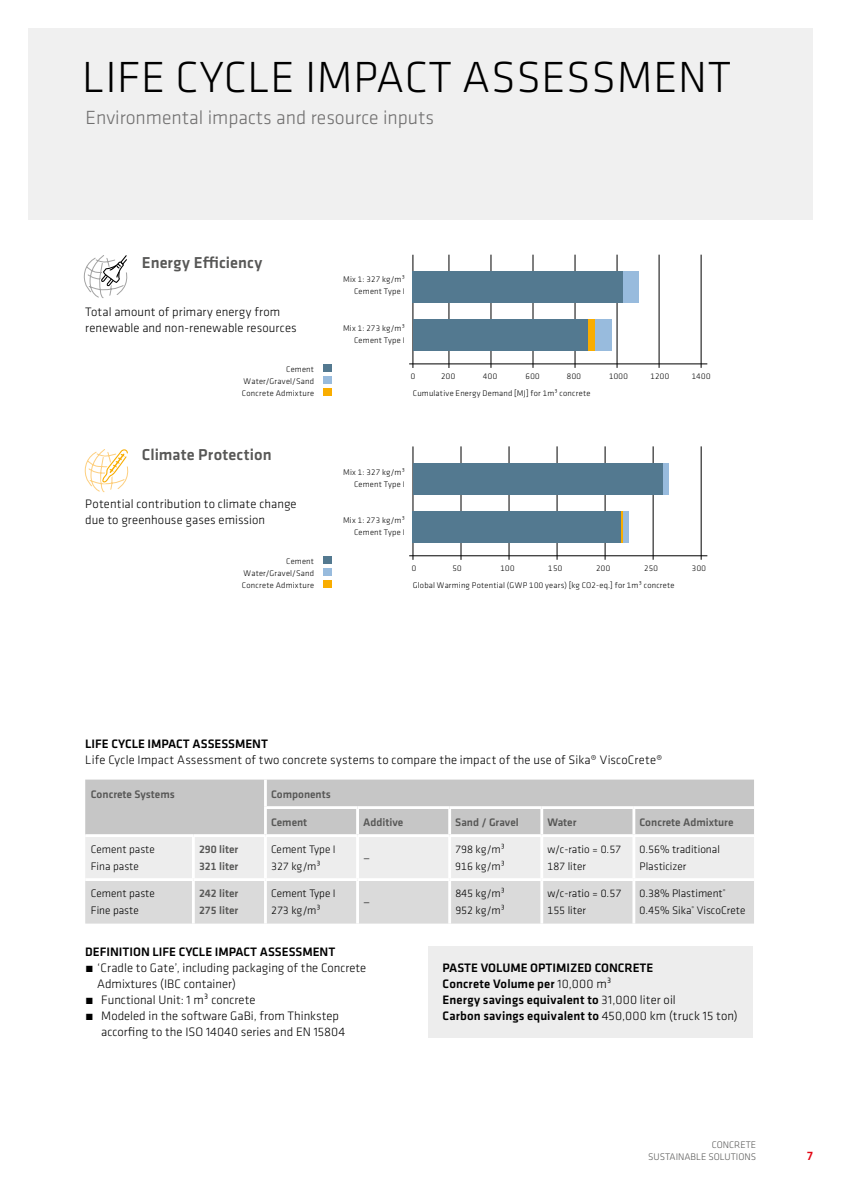
<style>
.page{position:relative;width:841px;height:1188px;background:#fff}
.page>*{position:absolute;margin:0;border:0;box-sizing:border-box;transform-origin:0 0}
.t1{font:300 45.15px "Klavika";letter-spacing:.015em;color:#000}
.t2{font:300 19.8px "Klavika";color:#706f6f}
.t3{font:500 16.35px "Klavika";letter-spacing:.01em;color:#575756}
.t4{font:300 12.75px/16px "Klavika";letter-spacing:.005em;color:#000}
.t5{font:500 12.75px/16px "Klavika";color:#000}
.t6{font:500 12.75px "Klavika";color:#e30613}
.t7{font:300 11.25px/17px "Klavika";color:#000}
.t8{font:500 11.25px/17px "Klavika";color:#575756}
.t9{font:300 9.9px/11.9px "Klavika";color:#575756;text-align:right}
.t10{font:300 8.4px/12px "Klavika";letter-spacing:.025em;color:#000;text-align:right}
.s1{font-weight:300}
</style>
<div class="page">
<svg style="left:83px;top:255px;width:45px;height:43px"></svg>
<svg style="left:84px;top:449px;width:45px;height:44px"></svg>
<hr style="left:460px;top:446px;width:1px;height:114px;background:#000">
<hr style="left:652px;top:446px;width:1px;height:114px;background:#000">
<hr style="left:556px;top:446px;width:1px;height:114px;background:#000">
<hr style="left:508px;top:446px;width:1px;height:114px;background:#000">
<hr style="left:412px;top:446px;width:1px;height:114px;background:#000">
<hr style="left:604px;top:446px;width:1px;height:114px;background:#000">
<hr style="left:700px;top:446px;width:1px;height:114px;background:#000">
<hr style="left:409px;top:556px;width:298px;height:1px;background:#000">
<hr style="left:448px;top:255px;width:1px;height:113px;background:#000">
<hr style="left:658px;top:255px;width:1px;height:113px;background:#000">
<hr style="left:616px;top:255px;width:1px;height:113px;background:#000">
<hr style="left:532px;top:255px;width:1px;height:113px;background:#000">
<hr style="left:412px;top:255px;width:1px;height:113px;background:#000">
<hr style="left:574px;top:255px;width:1px;height:113px;background:#000">
<hr style="left:490px;top:255px;width:1px;height:113px;background:#000">
<hr style="left:700px;top:255px;width:1px;height:113px;background:#000">
<hr style="left:409px;top:364px;width:297px;height:1px;background:#000">
<div style="left:428px;top:946px;width:324px;height:92px;background:#ededed"></div>
<div style="left:28px;top:28px;width:784px;height:192px;background:#ededed"></div>
<div style="left:412px;top:319px;width:176px;height:32px;background:#537990"></div>
<div style="left:594px;top:319px;width:17px;height:32px;background:#98bbdd"></div>
<div style="left:412px;top:271px;width:210px;height:32px;background:#537990"></div>
<div style="left:622px;top:271px;width:15px;height:32px;background:#98bbdd"></div>
<div style="left:588px;top:319px;width:6px;height:32px;background:#f9ad00"></div>
<div style="left:412px;top:511px;width:209px;height:32px;background:#537990"></div>
<div style="left:622px;top:511px;width:6px;height:32px;background:#98bbdd"></div>
<div style="left:412px;top:463px;width:250px;height:32px;background:#537990"></div>
<div style="left:662px;top:463px;width:6px;height:32px;background:#98bbdd"></div>
<hr style="left:621px;top:511px;width:1px;height:32px;background:#f9ad00">
<svg style="left:85px;top:780px;width:668px;height:144px;background:#d8d8d8"></svg>
<hr style="left:264px;top:780px;width:3px;height:26px;background:#fff">
<hr style="left:264px;top:809px;width:3px;height:25px;background:#fff">
<hr style="left:356px;top:809px;width:3px;height:25px;background:#fff">
<hr style="left:448px;top:809px;width:3px;height:25px;background:#fff">
<hr style="left:540px;top:809px;width:3px;height:25px;background:#fff">
<hr style="left:632px;top:809px;width:3px;height:25px;background:#fff">
<hr style="left:85px;top:834px;width:108px;height:3px;background:#fff">
<hr style="left:193px;top:834px;width:72px;height:3px;background:#fff">
<hr style="left:192px;top:837px;width:3px;height:41px;background:#fff">
<hr style="left:265px;top:834px;width:92px;height:3px;background:#fff">
<hr style="left:264px;top:837px;width:3px;height:41px;background:#fff">
<hr style="left:357px;top:834px;width:92px;height:3px;background:#fff">
<hr style="left:356px;top:837px;width:3px;height:41px;background:#fff">
<hr style="left:449px;top:834px;width:92px;height:3px;background:#fff">
<hr style="left:448px;top:837px;width:3px;height:41px;background:#fff">
<hr style="left:541px;top:834px;width:92px;height:3px;background:#fff">
<hr style="left:540px;top:837px;width:3px;height:41px;background:#fff">
<hr style="left:633px;top:834px;width:120px;height:3px;background:#fff">
<hr style="left:632px;top:837px;width:3px;height:41px;background:#fff">
<hr style="left:85px;top:878px;width:108px;height:3px;background:#fff">
<hr style="left:193px;top:878px;width:72px;height:3px;background:#fff">
<hr style="left:192px;top:881px;width:3px;height:43px;background:#fff">
<hr style="left:265px;top:878px;width:92px;height:3px;background:#fff">
<hr style="left:264px;top:881px;width:3px;height:43px;background:#fff">
<hr style="left:357px;top:878px;width:92px;height:3px;background:#fff">
<hr style="left:356px;top:881px;width:3px;height:43px;background:#fff">
<hr style="left:449px;top:878px;width:92px;height:3px;background:#fff">
<hr style="left:448px;top:881px;width:3px;height:43px;background:#fff">
<hr style="left:541px;top:878px;width:92px;height:3px;background:#fff">
<hr style="left:540px;top:881px;width:3px;height:43px;background:#fff">
<hr style="left:633px;top:878px;width:120px;height:3px;background:#fff">
<hr style="left:632px;top:881px;width:3px;height:43px;background:#fff">
<hr style="left:264px;top:806px;width:93px;height:3px;background:#fff">
<hr style="left:357px;top:806px;width:92px;height:3px;background:#fff">
<hr style="left:449px;top:806px;width:92px;height:3px;background:#fff">
<hr style="left:541px;top:806px;width:92px;height:3px;background:#fff">
<hr style="left:633px;top:806px;width:120px;height:3px;background:#fff">
<div style="left:323px;top:364px;width:8px;height:8px;background:#537990"></div>
<div style="left:323px;top:376px;width:8px;height:8px;background:#98bbdd"></div>
<div style="left:323px;top:388px;width:8px;height:8px;background:#f9ad00"></div>
<div style="left:323px;top:556px;width:8px;height:8px;background:#537990"></div>
<div style="left:323px;top:568px;width:8px;height:8px;background:#98bbdd"></div>
<div style="left:323px;top:580px;width:8px;height:8px;background:#f9ad00"></div>
<h1 class="t1" style="left:82px;top:55px;width:650px">LIFE CYCLE IMPACT ASSESSMENT</h1>
<h2 class="t2" style="left:85px;top:108px;width:350px">Environmental impacts and resource inputs</h2>
<p class="t3" style="left:142px;top:254px;width:122px">Energy Eiciency</p>
<p class="t4" style="left:85px;top:304px;width:213px">Total amount of primary energy from renewable and non-renewable resources</p>
<p class="t10" style="left:242px;top:363px;width:74px;text-align:justify;text-indent:44px">Cement Water/Gravel/Sand Concrete Admixture</p>
<p class="t3" style="left:142px;top:447px;width:131px">Climate Protection</p>
<p class="t4" style="left:85px;top:496px;width:213px">Potential contribution to climate change due to greenhouse gases emission</p>
<p class="t10" style="left:242px;top:555px;width:74px;text-align:justify;text-indent:44px">Cement Water/Gravel/Sand Concrete Admixture</p>
<p class="t10" style="left:343px;top:273px;width:63px">Mix 1: 327 kg/m³<br>Cement Type I</p>
<p class="t10" style="left:343px;top:323px;width:63px">Mix 1: 273 kg/m³<br>Cement Type I</p>
<p class="t10" style="left:410px;top:370px;width:6px">0</p>
<p class="t10" style="left:525px;top:370px;width:16px">600</p>
<p class="t10" style="left:566px;top:370px;width:16px">800</p>
<p class="t10" style="left:608px;top:370px;width:20px">1000</p>
<p class="t10" style="left:650px;top:370px;width:20px">1200</p>
<p class="t10" style="left:691px;top:370px;width:20px">1400</p>
<p class="t10" style="left:441px;top:370px;width:15px">200</p>
<p class="t10" style="left:482px;top:370px;width:16px">400</p>
<p class="t10" style="left:412px;top:387px;width:179px">Cumulative Energy Demand [MJ] for 1m³ concrete</p>
<p class="t10" style="left:343px;top:466px;width:63px">Mix 1: 327 kg/m³<br>Cement Type I</p>
<p class="t10" style="left:343px;top:515px;width:63px">Mix 1: 273 kg/m³<br>Cement Type I</p>
<p class="t10" style="left:411px;top:563px;width:6px">0</p>
<p class="t10" style="left:548px;top:563px;width:15px">150</p>
<p class="t10" style="left:595px;top:563px;width:15px">200</p>
<p class="t10" style="left:643px;top:563px;width:15px">250</p>
<p class="t10" style="left:691px;top:562px;width:15px">300</p>
<p class="t10" style="left:412px;top:560px;width:263px;line-height:16.8px;text-align:left;text-indent:87px">100<br>Global Warming Potential (GWP 100 years) [kg CO2-eq.] for 1m³ concrete</p>
<p class="t10" style="left:452px;top:563px;width:11px">50</p>
<p class="t5" style="left:85px;top:736px;width:184px">LIFE CYCLE IMPACT ASSESSMENT</p>
<p class="t4" style="left:85px;top:752px;width:578px">Life Cycle Impact Assessment of two concrete systems to compare the impact of the use of Sika® ViscoCrete®</p>
<p class="t8" style="left:91px;top:786px;width:85px">Concrete Systems</p>
<p class="t8" style="left:271px;top:786px;width:61px">Components</p>
<p class="t8" style="left:271px;top:814px;width:38px">Cement</p>
<p class="t8" style="left:363px;top:814px;width:42px">Additive</p>
<p class="t8" style="left:455px;top:814px;width:65px">Sand / Gravel</p>
<p class="t8" style="left:547px;top:814px;width:31px">Water</p>
<p class="t8" style="left:639px;top:814px;width:95px">Concrete Admixture</p>
<p class="t7" style="left:91px;top:841px;width:65px">Cement paste<br>Fina paste</p>
<p class="t8" style="left:199px;top:841px;width:41px">290 liter<br>321 liter</p>
<p class="t7" style="left:271px;top:841px;width:66px">Cement Type I<br>327 kg/m³</p>
<p class="t7" style="left:455px;top:841px;width:51px">798 kg/m³<br>916 kg/m³</p>
<p class="t7" style="left:547px;top:841px;width:75px">w/c-ratio = 0.57<br>187 liter</p>
<p class="t7" style="left:639px;top:841px;width:82px">0.56% traditional<br>Plasticizer</p>
<p class="t7" style="left:363px;top:850px;width:9px">—</p>
<p class="t7" style="left:91px;top:885px;width:65px">Cement paste<br>Fine paste</p>
<p class="t8" style="left:199px;top:885px;width:41px">242 liter<br>275 liter</p>
<p class="t7" style="left:271px;top:885px;width:66px">Cement Type I<br>273 kg/m³</p>
<p class="t7" style="left:363px;top:894px;width:9px">—</p>
<p class="t5" style="left:85px;top:944px;width:251px">DEFINITION LIFE CYCLE IMPACT ASSESSMENT</p>
<p class="t4" style="left:85px;top:960px;width:282px">́ ‘Cradle to Gate’, including packaging of the Concrete</p>
<p class="t4" style="left:97px;top:976px;width:140px">Admixtures (IBC container)</p>
<p class="t4" style="left:85px;top:992px;width:172px">́ Functional Unit: 1 m³ concrete</p>
<p class="t4" style="left:85px;top:1008px;width:255px">́ Modeled in the software GaBi, from Thinkstep</p>
<p class="t4" style="left:101px;top:1024px;width:245px">accoring to the ISO 14040 series and EN 15804</p>
<p class="t7" style="left:455px;top:885px;width:51px">845 kg/m³<br>952 kg/m³</p>
<p class="t7" style="left:547px;top:885px;width:75px">w/c-ratio = 0.57<br>155 liter</p>
<p class="t7" style="left:639px;top:885px;width:107px">0.38% Plastiment<sup>®<br></sup>0.45% Sika<sup>®</sup> ViscoCrete</p>
<p class="t5" style="left:442px;top:960px;width:296px">PASTE VOLUME OPTIMIZED CONCRETE<br>Concrete Volume per <span class="s1">10,000 m³<br></span>Energy savings equivalent to <span class="s1">31,000 liter oil<br></span>Carbon savings equivalent to <span class="s1">450,000 km (truck 15 ton)</span></p>
<p class="t9" style="left:647px;top:1139px;width:109px">CONCRETE<br>SUSTAINABLE SOLUTIONS</p>
<p class="t6" style="left:806px;top:1150px;width:7px">7</p>
</div>
